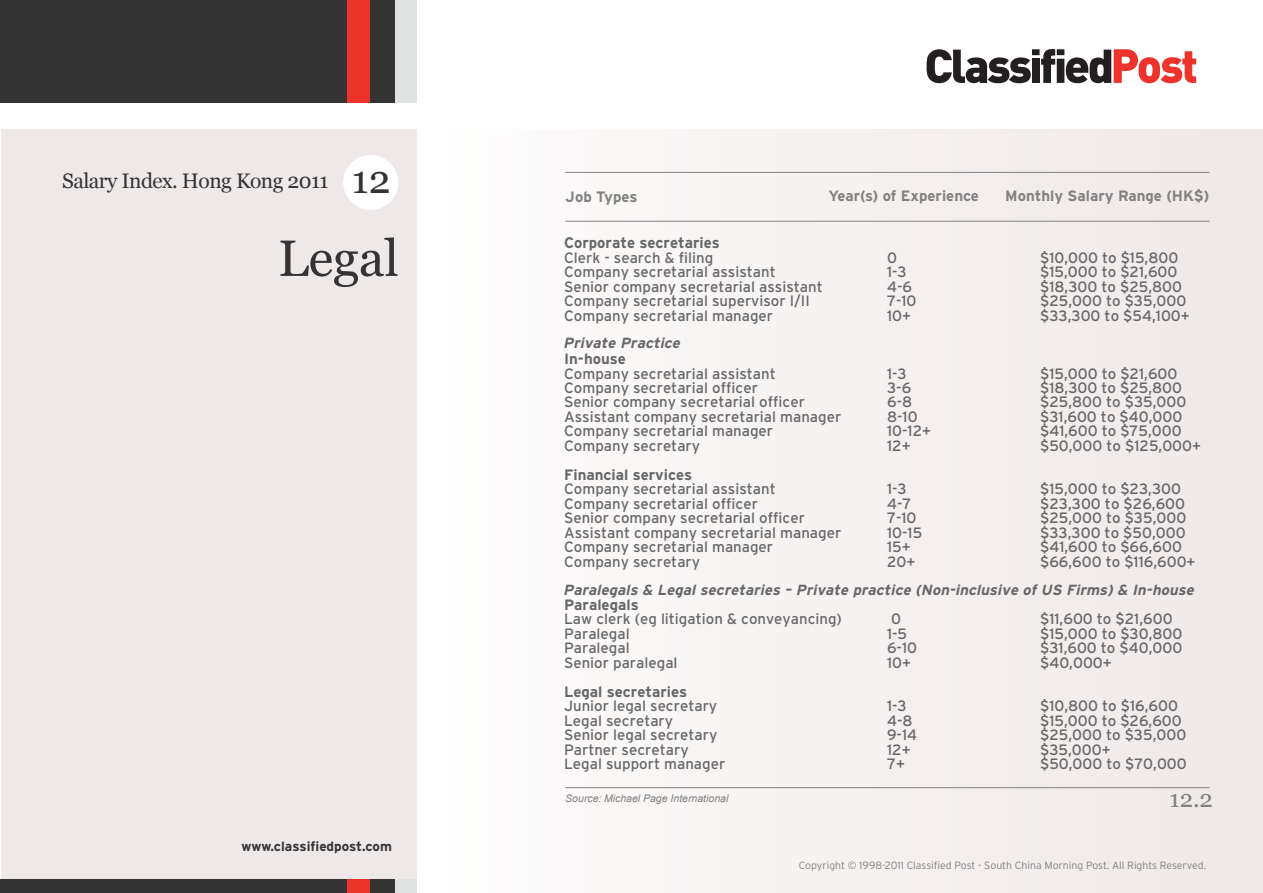
<style>
.page{position:relative;width:1263px;height:893px;background:#fff}
.page>*{position:absolute;margin:0;border:0;box-sizing:border-box;transform-origin:0 0}
.t1{font:51px "Georgia";letter-spacing:-.005em;color:#343434}
.t2{font:39px "Georgia";color:#343434}
.t3{font:24px "Georgia";color:#818180}
.t4{font:21px "Georgia";letter-spacing:-.025em;color:#343434}
.t5{font:700 15.3px "Interstate";color:#676767}
.t6{font:15px/14.4px "Interstate";color:#676767}
.t7{font:700 15px "Interstate";color:#818180}
.t8{font:italic 700 14.7px "Interstate";color:#676767}
.t9{font:700 13.5px "Interstate";color:#343434}
.t10{font:300 10.5px "Interstate";color:#818180}
.t11{font:italic 10.5px "Arial";color:#818180}
.s1{font-weight:700}
</style>
<div class="page">
<div style="left:417px;top:129px;width:846px;height:764px;background:#f6f2f2"></div>
<div style="left:1px;top:129px;width:416px;height:764px;background:#efe8e8"></div>
<div style="left:0;top:0;width:348px;height:103px;background:#343434"></div>
<div style="left:394px;top:0;width:23px;height:103px;background:#e0e1e1"></div>
<div style="left:348px;top:0;width:22px;height:103px;background:#ec332a"></div>
<div style="left:370px;top:0;width:24px;height:103px;background:#343434"></div>
<div style="left:0;top:880px;width:348px;height:13px;background:#343434"></div>
<div style="left:394px;top:880px;width:23px;height:13px;background:#e0e1e1"></div>
<div style="left:348px;top:880px;width:22px;height:13px;background:#ec332a"></div>
<div style="left:370px;top:880px;width:24px;height:13px;background:#343434"></div>
<svg style="left:926px;top:49px;width:270px;height:34px"></svg>
<hr style="left:565px;top:172px;width:644px;height:1px;background:#818180">
<hr style="left:565px;top:221px;width:644px;height:1px;background:#818180">
<hr style="left:565px;top:787px;width:644px;height:1px;background:#818180">
<div style="left:343px;top:155px;width:55px;height:55px;background:#fff;border-radius:50%"></div>
<p class="t4" style="left:62px;top:169px;width:268px">Salary Index. Hong Kong 2011</p>
<p class="t2" style="left:352px;top:157px;width:40px">12</p>
<p class="t1" style="left:278px;top:229px;width:122px">Legal</p>
<p class="t9" style="left:241px;top:839px;width:152px">www.classifiedpost.com</p>
<p class="t7" style="left:565px;top:188px;width:74px">Job Types</p>
<p class="t7" style="left:828px;top:187px;width:152px">Year(s) of Experience</p>
<p class="t7" style="left:1005px;top:187px;width:205px">Monthly Salary Range (HK$)</p>
<p class="t5" style="left:564px;top:234px;width:157px">Corporate secretaries</p>
<p class="t6" style="left:564px;top:250px;width:151px">Clerk - search &amp; filing</p>
<p class="t6" style="left:887px;top:250px;width:11px">0</p>
<p class="t6" style="left:1040px;top:250px;width:140px">$10,000 to $15,800</p>
<p class="t6" style="left:564px;top:265px;width:213px">Company secretarial assistant</p>
<p class="t6" style="left:887px;top:265px;width:21px">1-3</p>
<p class="t6" style="left:1040px;top:265px;width:139px">$15,000 to $21,600</p>
<p class="t6" style="left:564px;top:279px;width:260px">Senior company secretarial assistant</p>
<p class="t6" style="left:887px;top:279px;width:26px">4-6</p>
<p class="t6" style="left:1040px;top:279px;width:143px">$18,300 to $25,800</p>
<p class="t6" style="left:564px;top:294px;width:247px">Company secretarial supervisor I/II</p>
<p class="t6" style="left:887px;top:294px;width:31px">7-10</p>
<p class="t6" style="left:1040px;top:294px;width:148px">$25,000 to $35,000</p>
<p class="t6" style="left:564px;top:308px;width:211px">Company secretarial manager</p>
<p class="t6" style="left:887px;top:308px;width:25px">10+</p>
<p class="t6" style="left:1040px;top:308px;width:151px">$33,300 to $54,100+</p>
<p class="t6" style="left:564px;top:351px;width:213px"><span class="s1">In-house<br></span>Company secretarial assistant</p>
<p class="t8" style="left:563px;top:335px;width:122px">Private Practice</p>
<p class="t6" style="left:887px;top:366px;width:21px">1-3</p>
<p class="t6" style="left:1040px;top:366px;width:139px">$15,000 to $21,600</p>
<p class="t6" style="left:564px;top:380px;width:195px">Company secretarial officer</p>
<p class="t6" style="left:887px;top:380px;width:26px">3-6</p>
<p class="t6" style="left:1040px;top:380px;width:143px">$18,300 to $25,800</p>
<p class="t6" style="left:564px;top:395px;width:242px">Senior company secretarial officer</p>
<p class="t6" style="left:887px;top:395px;width:26px">6-8</p>
<p class="t6" style="left:1040px;top:395px;width:148px">$25,800 to $35,000</p>
<p class="t6" style="left:564px;top:409px;width:279px">Assistant company secretarial manager</p>
<p class="t6" style="left:887px;top:409px;width:32px">8-10</p>
<p class="t6" style="left:1040px;top:409px;width:144px">$31,600 to $40,000</p>
<p class="t6" style="left:564px;top:424px;width:211px">Company secretarial manager</p>
<p class="t6" style="left:887px;top:424px;width:45px">10-12+</p>
<p class="t6" style="left:1040px;top:424px;width:143px">$41,600 to $75,000</p>
<p class="t6" style="left:564px;top:438px;width:138px">Company secretary</p>
<p class="t6" style="left:887px;top:438px;width:25px">12+</p>
<p class="t6" style="left:1040px;top:438px;width:162px">$50,000 to $125,000+</p>
<p class="t6" style="left:564px;top:467px;width:213px"><span class="s1">Financial services<br></span>Company secretarial assistant</p>
<p class="t6" style="left:887px;top:482px;width:21px">1-3</p>
<p class="t6" style="left:1040px;top:482px;width:142px">$15,000 to $23,300</p>
<p class="t6" style="left:564px;top:496px;width:195px">Company secretarial officer</p>
<p class="t6" style="left:887px;top:496px;width:26px">4-7</p>
<p class="t6" style="left:1040px;top:496px;width:146px">$23,300 to $26,600</p>
<p class="t6" style="left:564px;top:511px;width:242px">Senior company secretarial officer</p>
<p class="t6" style="left:887px;top:511px;width:31px">7-10</p>
<p class="t6" style="left:1040px;top:511px;width:148px">$25,000 to $35,000</p>
<p class="t6" style="left:564px;top:525px;width:279px">Assistant company secretarial manager</p>
<p class="t6" style="left:887px;top:525px;width:37px">10-15</p>
<p class="t6" style="left:1040px;top:525px;width:147px">$33,300 to $50,000</p>
<p class="t6" style="left:564px;top:539px;width:211px">Company secretarial manager</p>
<p class="t6" style="left:887px;top:539px;width:25px">15+</p>
<p class="t6" style="left:1040px;top:539px;width:143px">$41,600 to $66,600</p>
<p class="t6" style="left:564px;top:554px;width:138px">Company secretary</p>
<p class="t6" style="left:887px;top:554px;width:30px">20+</p>
<p class="t6" style="left:1040px;top:554px;width:157px">$66,600 to $116,600+</p>
<p class="t6" style="left:564px;top:597px;width:279px"><span class="s1">Paralegals<br></span>Law clerk (eg litigation &amp; conveyancing)</p>
<p class="t8" style="left:563px;top:582px;width:636px">Paralegals &amp; Legal secretaries – Private practice (Non-inclusive of US Firms) &amp; In-house</p>
<p class="t6" style="left:891px;top:612px;width:11px">0</p>
<p class="t6" style="left:1040px;top:612px;width:134px">$11,600 to $21,600</p>
<p class="t6" style="left:564px;top:626px;width:67px">Paralegal</p>
<p class="t6" style="left:887px;top:626px;width:22px">1-5</p>
<p class="t6" style="left:1040px;top:626px;width:144px">$15,000 to $30,800</p>
<p class="t6" style="left:564px;top:641px;width:67px">Paralegal</p>
<p class="t6" style="left:887px;top:641px;width:31px">6-10</p>
<p class="t6" style="left:1040px;top:641px;width:144px">$31,600 to $40,000</p>
<p class="t6" style="left:564px;top:655px;width:115px">Senior paralegal</p>
<p class="t6" style="left:887px;top:655px;width:25px">10+</p>
<p class="t6" style="left:1040px;top:655px;width:73px">$40,000+</p>
<p class="t6" style="left:564px;top:684px;width:155px"><span class="s1">Legal secretaries<br></span>Junior legal secretary</p>
<p class="t6" style="left:887px;top:699px;width:21px">1-3</p>
<p class="t6" style="left:1040px;top:699px;width:139px">$10,800 to $16,600</p>
<p class="t6" style="left:564px;top:713px;width:111px">Legal secretary</p>
<p class="t6" style="left:887px;top:713px;width:27px">4-8</p>
<p class="t6" style="left:1040px;top:713px;width:143px">$15,000 to $26,600</p>
<p class="t6" style="left:564px;top:727px;width:155px">Senior legal secretary</p>
<p class="t6" style="left:887px;top:727px;width:32px">9-14</p>
<p class="t6" style="left:1040px;top:727px;width:148px">$25,000 to $35,000</p>
<p class="t6" style="left:564px;top:742px;width:126px">Partner secretary</p>
<p class="t6" style="left:887px;top:742px;width:25px">12+</p>
<p class="t6" style="left:1040px;top:742px;width:72px">$35,000+</p>
<p class="t6" style="left:564px;top:756px;width:163px">Legal support manager</p>
<p class="t6" style="left:887px;top:756px;width:19px">7+</p>
<p class="t6" style="left:1040px;top:756px;width:148px">$50,000 to $70,000</p>
<p class="t11" style="left:565px;top:792px;width:165px">Source: Michael Page International</p>
<p class="t3" style="left:1169px;top:785px;width:45px">12.2</p>
<p class="t10" style="left:799px;top:860px;width:409px">Copyright © 1998-2011 Classified Post - South China Morning Post. All Rights Reserved.</p>
</div>
